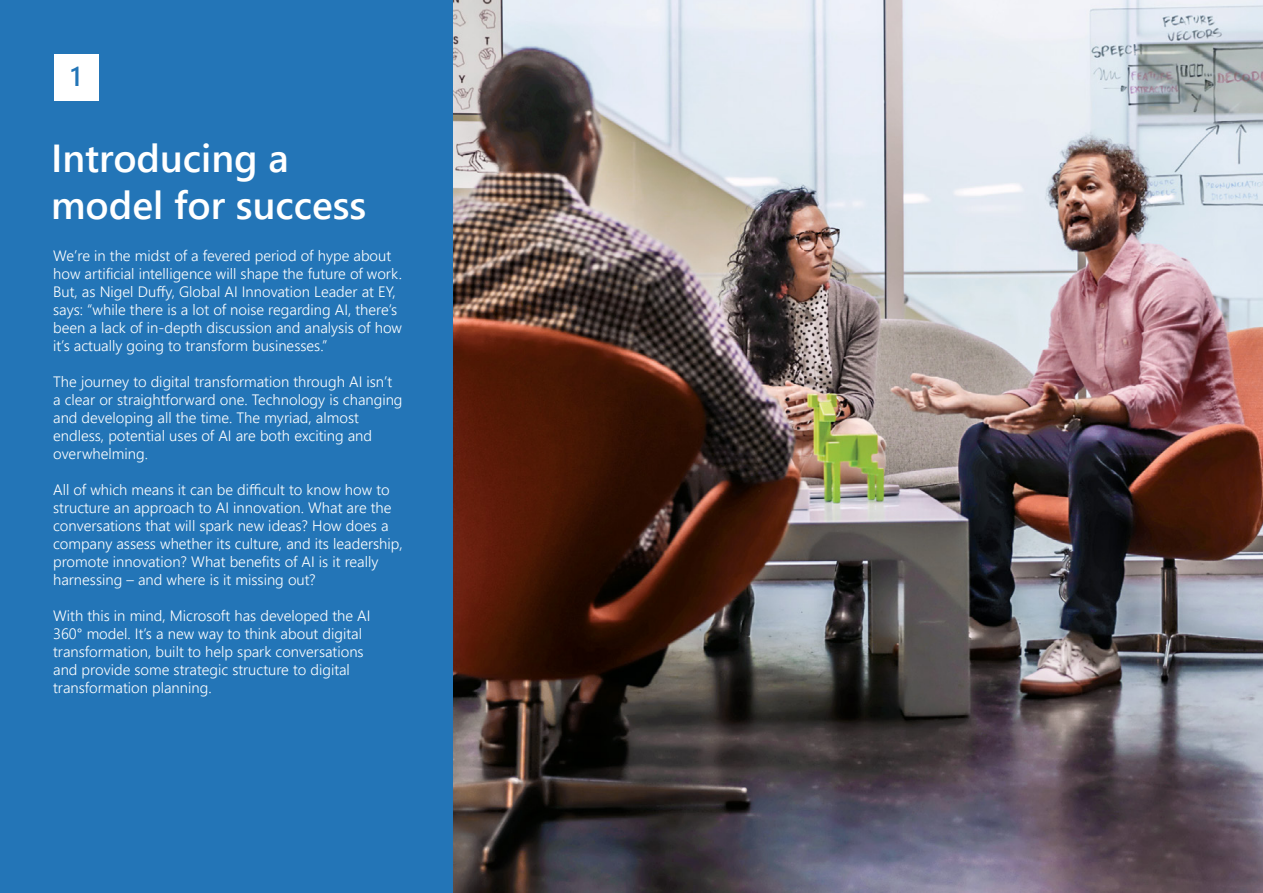
<style>
.page{position:relative;width:1263px;height:893px;background:#2375b7}
.page>*{position:absolute;margin:0;border:0;box-sizing:border-box;transform-origin:0 0}
.t1{font:600 39px/46.8px "Segoe UI";color:#fff}
.t2{font:600 27px "Segoe UI";color:#2375b7}
.t3{font:300 15px/18px "Segoe UI";color:#fff}
</style>
<div class="page">
<div style="left:54px;top:54px;width:45px;height:47px;background:#fff"></div>
<img style="left:453px;top:0;width:810px;height:893px">
<h2 class="t2" style="left:71px;top:56px;width:12px">1</h2>
<h1 class="t1" style="left:51px;top:133px;width:317px">Introducing a model for success</h1>
<p class="t3" style="left:53px;top:246px;width:350px">We’re in the midst of a fevered period of hype about how artificial intelligence will shape the future of work.<br>But, as Nigel Duffy, Global AI Innovation Leader at EY, says: “while there is a lot of noise regarding AI, there’s been a lack of in-depth discussion and analysis of how it’s actually going to transform businesses.”</p>
<p class="t3" style="left:53px;top:372px;width:351px">The journey to digital transformation through AI isn’t a clear or straightforward one. Technology is changing and developing all the time. The myriad, almost endless, potential uses of AI are both exciting and overwhelming.</p>
<p class="t3" style="left:53px;top:480px;width:351px">All of which means it can be difficult to know how to structure an approach to AI innovation. What are the conversations that will spark new ideas? How does a company assess whether its culture, and its leadership, promote innovation? What benefits of AI is it really harnessing – and where is it missing out?</p>
<p class="t3" style="left:53px;top:606px;width:319px">With this in mind, Microsoft has developed the AI 360° model. It’s a new way to think about digital transformation, built to help spark conversations and provide some strategic structure to digital transformation planning.</p>
</div>
